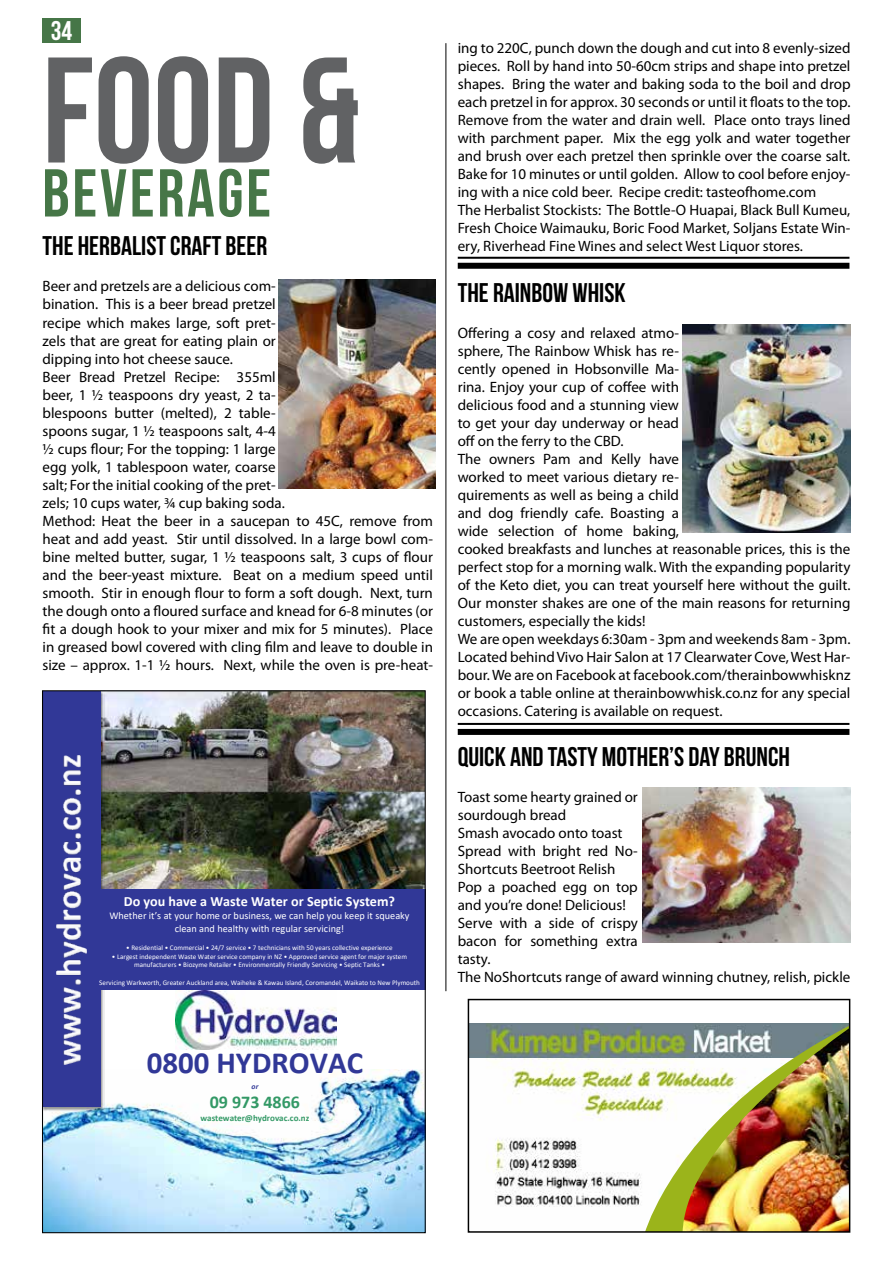
<style>
.page{position:relative;width:893px;height:1263px;background:#fff}
.page>*{position:absolute;margin:0;border:0;box-sizing:border-box;transform-origin:0 0}
.t1{font:150px "Bebas Neue";color:#616264}
.t2{font:67.5px "Bebas Neue";letter-spacing:.04em;color:#467647}
.t3{font:700 30.9px "Calibri";color:#313897}
.t4{font:27px "Bebas Neue";color:#000}
.t5{font:27px "Bebas Neue";color:#fff}
.t6{font:700 18px "Calibri";color:#396}
.t7{font:15px/18px "Myriad Pro";color:#000}
.t8{font:700 14.1px "Calibri";color:#fff}
.t9{font:10.2px/12.5px "Calibri";color:#fff;text-align:center}
.t10{font:700 9px "Calibri";color:#396}
.t11{font:italic 700 7.65px "Calibri";color:#313897}
.t12{font:7.05px/8.7px "Calibri";color:#fff;text-align:center}
</style>
<div class="page">
<div style="left:42px;top:18px;width:39px;height:24px;background:#467647"></div>
<hr style="left:445px;top:43px;width:1px;height:948px;background:#000">
<hr style="left:458px;top:257px;width:391px;height:2px;background:#000">
<div style="left:458px;top:263px;width:391px;height:6px;background:#000"></div>
<hr style="left:458px;top:723px;width:391px;height:2px;background:#000">
<div style="left:458px;top:729px;width:391px;height:6px;background:#000"></div>
<img style="left:470px;top:1023px;width:378px;height:184px">
<img style="left:470px;top:1024px;width:378px;height:33px">
<img style="left:645px;top:1025px;width:203px;height:206px">
<div style="left:468px;top:999px;width:382px;height:234px;border:1px solid #000"></div>
<img style="left:279px;top:280px;width:156px;height:208px">
<img style="left:682px;top:324px;width:168px;height:208px">
<img style="left:642px;top:787px;width:208px;height:156px">
<img style="left:44px;top:1069px;width:380px;height:162px">
<img style="left:105px;top:692px;width:319px;height:198px">
<img style="left:44px;top:692px;width:61px;height:421px">
<div style="left:44px;top:694px;width:57px;height:410px;background:#313897"></div>
<img style="left:56px;top:756px;width:31px;height:308px">
<img style="left:175px;top:991px;width:161px;height:58px">
<div style="left:94px;top:890px;width:331px;height:100px;background:#313897"></div>
<h3 class="t5" style="left:51px;top:16px;width:23px">34</h3>
<h1 class="t1" style="left:42px;top:28px;width:318px">FOOD &amp;</h1>
<h2 class="t2" style="left:42px;top:156px;width:230px">BEVERAGE</h2>
<h3 class="t4" style="left:43px;top:231px;width:226px">THE HERBALIST CRAFT BEER</h3>
<p class="t7" style="left:43px;top:277px;width:392px">Beer and pretzels are a delicious com-<br>bination. This is a beer bread pretzel<br>recipe which makes large, soft pret-<br>zels that are great for eating plain or<br>dipping into hot cheese sauce.<br>Beer Bread Pretzel Recipe: 355ml<br>beer, 1 ½ teaspoons dry yeast, 2 ta-<br>blespoons butter (melted), 2 table-<br>spoons sugar, 1 ½ teaspoons salt, 4-4<br>½ cups flour; For the topping: 1 large<br>egg yolk, 1 tablespoon water, coarse<br>salt; For the initial cooking of the pret-<br>zels; 10 cups water, ¾ cup baking soda.<br>Method: Heat the beer in a saucepan to 45C, remove from heat and add yeast. Stir until dissolved. In a large bowl com&shy;bine melted butter, sugar, 1 ½ teaspoons salt, 3 cups of flour and the beer-yeast mixture. Beat on a medium speed until smooth. Stir in enough flour to form a soft dough. Next, turn the dough onto a floured surface and knead for 6-8 minutes (or fit a dough hook to your mixer and mix for 5 minutes). Place in greased bowl covered with cling film and leave to double in size – approx. 1-1 ½ hours. Next, while the oven is pre-heat-</p>
<p class="t8" style="left:124px;top:891px;width:273px">Do you have a Waste Water or Septic System?</p>
<p class="t9" style="left:109px;top:909px;width:302px">Whether it’s at your home or business, we can help you keep it squeaky clean and healthy with regular servicing!</p>
<p class="t12" style="left:126px;top:943px;width:268px">• Residential • Commercial • 24/7 service • 7 technicians with 50 years collective experience</p>
<p class="t12" style="left:112px;top:952px;width:297px">• Largest independent Waste Water service company in NZ • Approved service agent for major system manufacturers • Biozyme Retailer • Environmentally Friendly Servicing • Septic Tanks •</p>
<p class="t12" style="left:99px;top:978px;width:322px">Servicing Warkworth, Greater Auckland area, Waiheke &amp; Kawau Island, Coromandel, Waikato to New Plymouth</p>
<p class="t7" style="left:458px;top:39px;width:394px">ing to 220C, punch down the dough and cut into 8 evenly-sized pieces. Roll by hand into 50-60cm strips and shape into pretzel shapes. Bring the water and baking soda to the boil and drop each pretzel in for approx. 30 seconds or until it floats to the top.<br>Remove from the water and drain well. Place onto trays lined with parchment paper. Mix the egg yolk and water together and brush over each pretzel then sprinkle over the coarse salt.<br>Bake for 10 minutes or until golden. Allow to cool before enjoy&shy;ing with a nice cold beer. Recipe credit: tasteofhome.com<br>The Herbalist Stockists: The Bottle-O Huapai, Black Bull Kumeu, Fresh Choice Waimauku, Boric Food Market, Soljans Estate Win&shy;ery, Riverhead Fine Wines and select West Liquor stores.</p>
<h3 class="t4" style="left:458px;top:278px;width:169px">THE RAINBOW WHISK</h3>
<p class="t7" style="left:458px;top:323px;width:394px">Offering a cosy and relaxed atmo-<br>sphere, The Rainbow Whisk has re-<br>cently opened in Hobsonville Ma-<br>rina. Enjoy your cup of coffee with<br>delicious food and a stunning view<br>to get your day underway or head<br>off on the ferry to the CBD.<br>The owners Pam and Kelly have<br>worked to meet various dietary re-<br>quirements as well as being a child<br>and dog friendly cafe. Boasting a<br>wide selection of home baking,<br>cooked breakfasts and lunches at reasonable prices, this is the perfect stop for a morning walk. With the expanding popularity of the Keto diet, you can treat yourself here without the guilt.<br>Our monster shakes are one of the main reasons for returning customers, especially the kids!<br>We are open weekdays 6:30am - 3pm and weekends 8am - 3pm.<br>Located behind Vivo Hair Salon at 17 Clearwater Cove, West Har&shy;bour. We are on Facebook at facebook.com/therainbowwhisknz or book a table online at therainbowwhisk.co.nz for any special occasions. Catering is available on request.</p>
<h3 class="t4" style="left:458px;top:742px;width:334px">QUICK AND TASTY MOTHER’S DAY BRUNCH</h3>
<p class="t7" style="left:458px;top:788px;width:394px">Toast some hearty grained or<br>sourdough bread<br>Smash avocado onto toast<br>Spread with bright red No-<br>Shortcuts Beetroot Relish<br>Pop a poached egg on top<br>and you’re done! Delicious!<br>Serve with a side of crispy<br>bacon for something extra<br>tasty.<br>The NoShortcuts range of award winning chutney, relish, pickle</p>
<h3 class="t3" style="left:147px;top:1041px;width:218px">0800 HYDROVAC</h3>
<p class="t11" style="left:252px;top:1081px;width:8px">or</p>
<p class="t6" style="left:210px;top:1089px;width:92px">09 973 4866</p>
<p class="t10" style="left:200px;top:1112px;width:110px">wastewater@hydrovac.co.nz</p>
</div>
